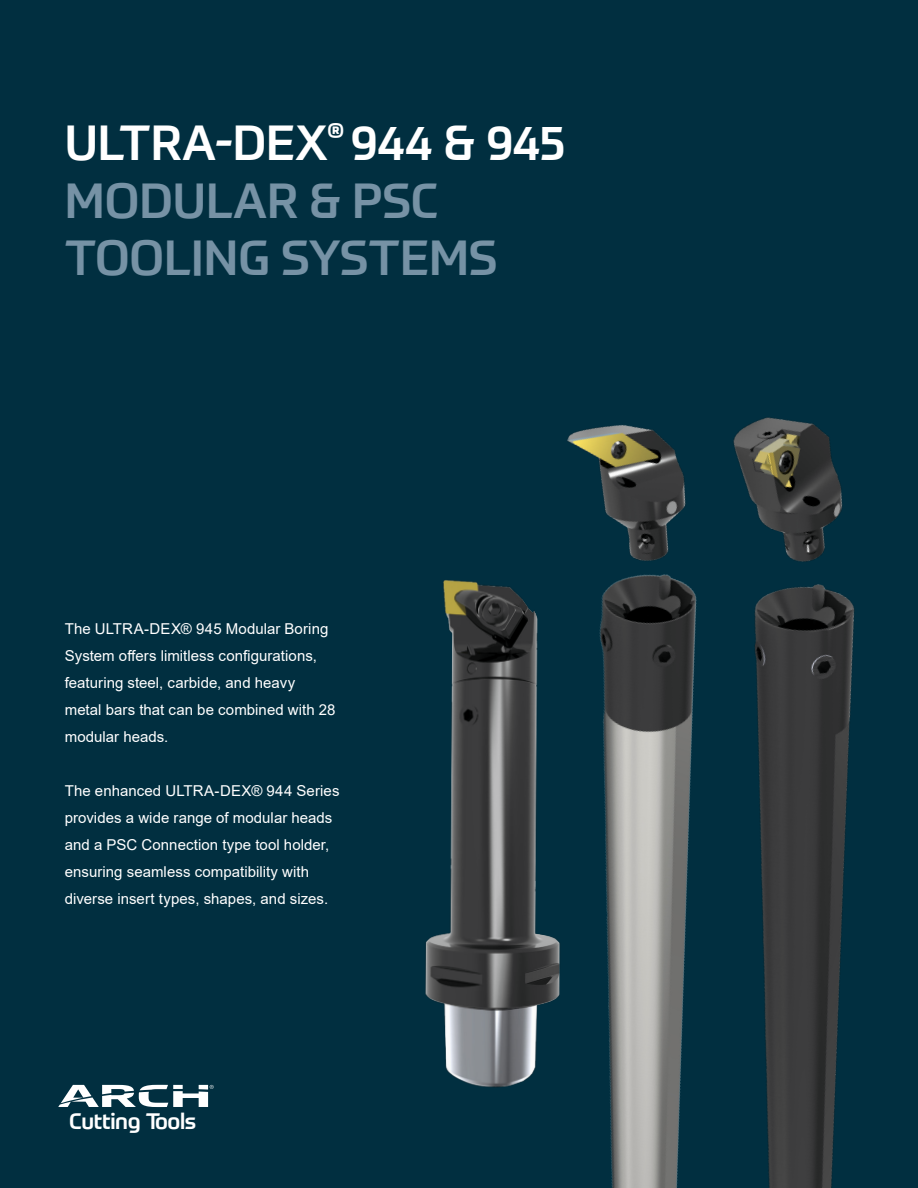
<style>
.page{position:relative;width:918px;height:1188px;background:#012f40}
.page>*{position:absolute;margin:0;border:0;box-sizing:border-box;transform-origin:0 0}
.t1{font:500 48px/57.6px "Prometo";color:#fff}
.t2{font:500 48px "Prometo";color:#7692a5}
.t3{font:500 22.05px "Prometo";letter-spacing:-.015em;color:#fff}
.t4{font:15px/27px "Arial";letter-spacing:.005em;color:#fff}
.s1{color:#7692a5}
</style>
<div class="page">
<svg style="left:58px;top:1085px;width:156px;height:22px"></svg>
<img style="left:733px;top:417px;width:110px;height:134px">
<img style="left:567px;top:425px;width:119px;height:126px">
<img style="left:599px;top:551px;width:256px;height:637px">
<img style="left:425px;top:580px;width:135px;height:507px">
<p class="t1" style="left:65px;top:114px;width:502px">ULTRA-DEX<sup>®</sup> 944 &amp; 945<br><span class="s1">MODULAR &amp; PSC</span></p>
<p class="t2" style="left:65px;top:229px;width:434px">TOOLING SYSTEMS</p>
<p class="t4" style="left:65px;top:615px;width:272px">The ULTRA-DEX® 945 Modular Boring System offers limitless configurations, featuring steel, carbide, and heavy metal bars that can be combined with 28 modular heads.</p>
<p class="t4" style="left:65px;top:777px;width:276px">The enhanced ULTRA-DEX® 944 Series provides a wide range of modular heads and a PSC Connection type tool holder, ensuring seamless compatibility with diverse insert types, shapes, and sizes.</p>
<p class="t3" style="left:69px;top:1107px;width:129px">Cutting Tools</p>
</div>
